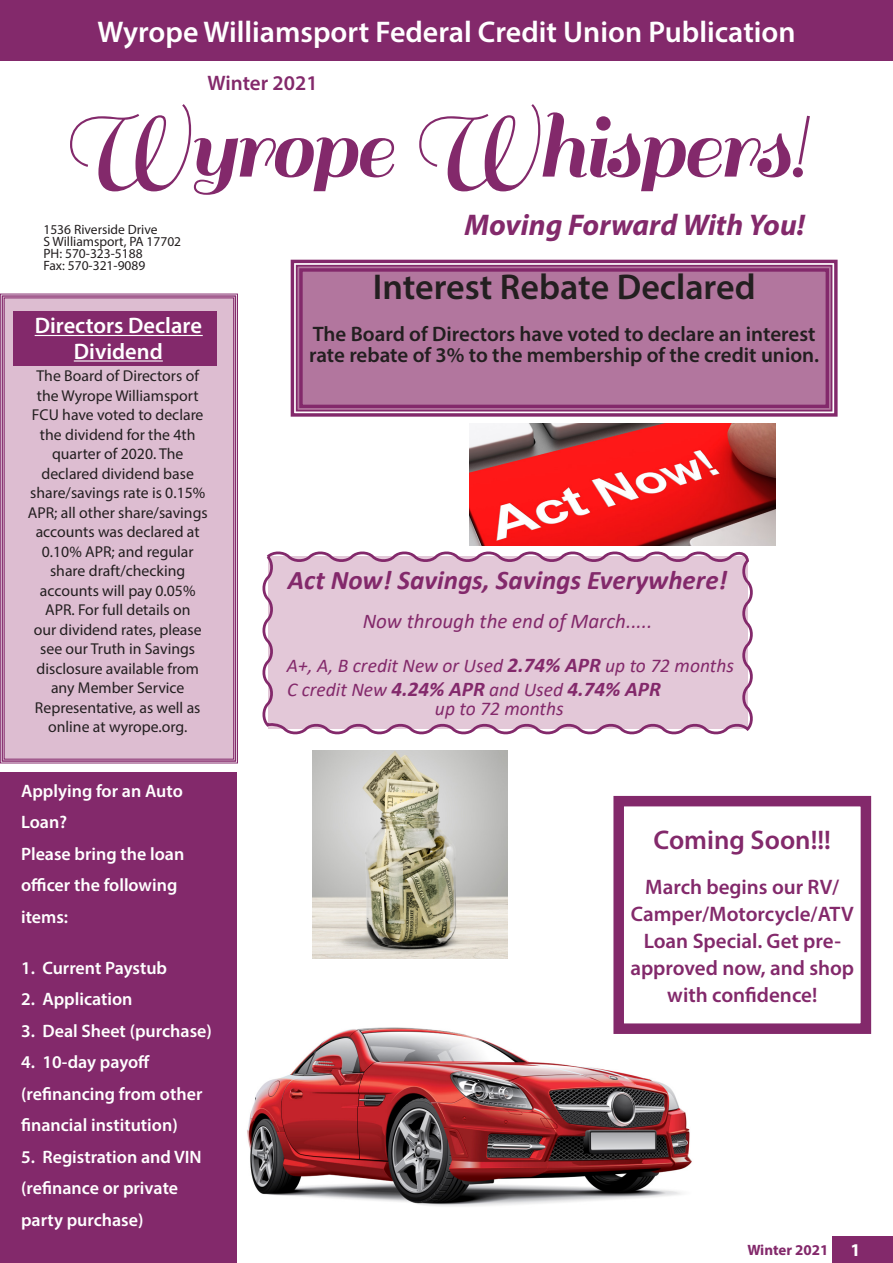
<style>
.page{position:relative;width:893px;height:1263px;background:#fff}
.page>*{position:absolute;margin:0;border:0;box-sizing:border-box;transform-origin:0 0}
.t1{font:99px "Sail";letter-spacing:-.03em;color:#83296b}
.Head_1{font:600 36px "Myriad Pro";color:#231f20}
.Head_2_reverse{font:600 30px "Myriad Pro";color:#fff}
.Tagline{font:italic 700 30px "Myriad Pro";color:#83296b}
.Body{font:italic 700 27px "Calibri";color:#83296b}
.Head_1-2{font:600 27px "Myriad Pro";color:#83296b}
.Head_2_reverse-2{font:600 22.5px "Myriad Pro";color:#fff}
.Head_1-3{font:600 21px/21px "Myriad Pro";color:#231f20}
.Head_1-4{font:600 21px/27px "Myriad Pro";color:#83296b;text-align:center}
.Body-2{font:italic 21px "Calibri";color:#83296b}
.Page_Corners{font:600 21px "Myriad Pro";color:#83296b}
.Body-3{font:italic 19.5px/19.5px "Calibri";color:#83296b}
.Head_2_reverse-3{font:600 18px/31.5px "Myriad Pro";color:#fff}
.t2{font:700 18px "Myriad Pro";color:#fff}
.Body-4{font:15.75px/19.5px "Myriad Pro";color:#231f20;text-align:center}
.t3{font:700 15px "Myriad Pro";color:#83296b}
.Head_1-5{font:13.5px/12px "Myriad Pro";color:#231f20}
.s1{font-weight:700;font-size:21px}
</style>
<div class="page">
<div style="left:0;top:772px;width:236px;height:491px;background:#83296b"></div>
<div style="left:0;top:0;width:893px;height:61px;background:#83296b"></div>
<div style="left:0;top:293px;width:238px;height:471px;background:#ddbdd1"></div>
<div style="left:2px;top:295px;width:234px;height:467px;border:1px solid #83296b"></div>
<div style="left:4px;top:298px;width:230px;height:461px;border:1px solid #83296b"></div>
<div style="left:13px;top:311px;width:203px;height:55px;background:#83296b"></div>
<hr style="left:35px;top:335px;width:168px;height:1px;background:#fff">
<hr style="left:74px;top:360px;width:89px;height:2px;background:#fff">
<div style="left:833px;top:1236px;width:60px;height:27px;background:#83296b"></div>
<svg style="left:290px;top:259px;width:548px;height:158px;background:#b1769e"></svg>
<div style="left:296px;top:265px;width:536px;height:146px;border:2px solid #83296b"></div>
<div style="left:299px;top:268px;width:530px;height:140px;border:3px solid #83296b"></div>
<img style="left:470px;top:423px;width:305px;height:122px">
<svg style="left:262px;top:551px;width:491px;height:184px;background:#e0c4d5"></svg>
<img style="left:247px;top:1027px;width:445px;height:179px">
<div style="left:613px;top:796px;width:258px;height:238px;border:10px solid #83296b"></div>
<img style="left:312px;top:750px;width:196px;height:208px">
<p class="Head_2_reverse" style="left:97px;top:13px;width:700px">Wyrope Williamsport Federal Credit Union Publication</p>
<p class="Page_Corners" style="left:208px;top:70px;width:111px">Winter 2021</p>
<p class="t1" style="left:60px;top:91px;width:750px">Wyrope Whispers!</p>
<p class="Head_1-5" style="left:43px;top:223px;width:116px">1536 Riverside Drive</p>
<p class="Head_1-5" style="left:43px;top:235px;width:139px">S Williamsport, PA 17702</p>
<p class="Head_1-5" style="left:43px;top:247px;width:103px">PH: 570-323-5188<br>Fax: 570-321-9089</p>
<p class="Head_2_reverse-2" style="left:35px;top:311px;width:169px">Directors Declare</p>
<p class="Head_2_reverse-2" style="left:74px;top:337px;width:91px">Dividend</p>
<p class="Body-4" style="left:28px;top:366px;width:182px">The Board of Directors of the Wyrope Williamsport<br>FCU have voted to declare the dividend for the 4th quarter of 2020. The declared dividend base share/savings rate is 0.15%<br>APR; all other share/savings accounts was declared at<br>0.10% APR; and regular share draft/checking accounts will pay 0.05%<br>APR. For full details on<br>our dividend rates, please see our Truth in Savings disclosure available from any Member Service<br>Representative, as well as online at wyrope.org.</p>
<p class="Head_2_reverse-3" style="left:21px;top:774px;width:163px">Applying for an Auto<br>Loan?</p>
<p class="Head_2_reverse-3" style="left:21px;top:837px;width:165px">Please bring the loan officer the following items:</p>
<p class="Head_2_reverse-3" style="left:21px;top:951px;width:148px">1. Current Paystub</p>
<p class="Head_2_reverse-3" style="left:21px;top:983px;width:113px">2. Application</p>
<p class="Head_2_reverse-3" style="left:21px;top:1014px;width:192px">3. Deal Sheet (purchase)</p>
<p class="Head_2_reverse-3" style="left:21px;top:1046px;width:183px">4. 10-day payoff (refinancing from other financial institution)</p>
<p class="Head_2_reverse-3" style="left:21px;top:1140px;width:182px">5. Registration and VIN (refinance or private party purchase)</p>
<p class="Tagline" style="left:464px;top:205px;width:342px">Moving Forward With You!</p>
<p class="Head_1" style="left:373px;top:264px;width:384px">Interest Rebate Declared</p>
<p class="Head_1-3" style="left:309px;top:323px;width:512px">The Board of Directors have voted to declare an interest rate rebate of 3% to the membership of the credit union.</p>
<p class="Body" style="left:288px;top:561px;width:441px">Act Now! Savings, Savings Everywhere!</p>
<p class="Body-2" style="left:363px;top:606px;width:291px">Now through the end of March.....</p>
<p class="Body-3" style="left:287px;top:654px;width:449px">A+, A, B credit New or Used <span class="s1">2.74% APR</span> up to 72 months</p>
<p class="Body-3" style="left:435px;top:678px;width:227px;text-indent:-148px">C credit New <span class="s1">4.24% APR</span> and Used <span class="s1">4.74% APR </span>up to 72 months</p>
<p class="Head_1-2" style="left:654px;top:823px;width:179px">Coming Soon!!!</p>
<p class="Head_1-4" style="left:630px;top:873px;width:225px">March begins our RV/<br>Camper/Motorcycle/ATV<br>Loan Special. Get pre&shy;approved now, and shop with confidence!</p>
<p class="t3" style="left:747px;top:1240px;width:83px">Winter 2021</p>
<p class="t2" style="left:851px;top:1238px;width:11px">1</p>
</div>
